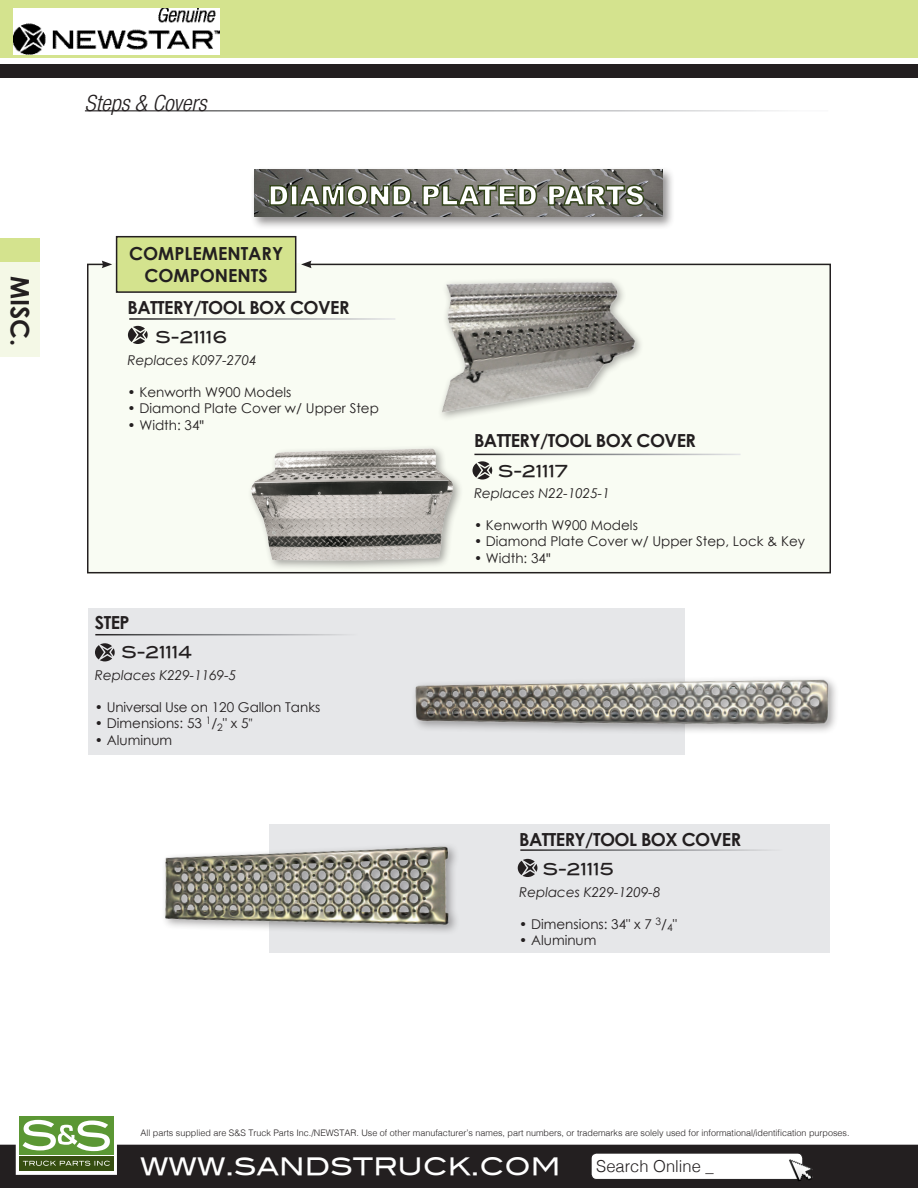
<style>
.page{position:relative;width:918px;height:1188px;background:#fff}
.page>*{position:absolute;margin:0;border:0;box-sizing:border-box;transform-origin:0 0}
.t1{font:900 27px "Arial";color:#fff}
.t2{font:700 25.5px "Century Gothic";color:#231f20}
.t3{font:24px "Blair Md ITCTT Medium";color:#fff}
.t4{font:italic 300 condensed 22.5px "Helvetica Neue LT Std";color:#231f20}
.t5{font:700 18px "Century Gothic";letter-spacing:-.03em;color:#231f20}
.t6{font:700 18px "Century Gothic";color:#231f20}
.t7{font:16.5px "Blair Md ITCTT Medium";color:#231f20}
.t8{font:300 16.5px "Helvetica";color:#231f20}
.t9{font:13.5px "Century Gothic";color:#231f20}
.t10{font:italic 13.5px "Century Gothic";color:#231f20}
.t11{font:300 9px "Helvetica";color:#231f20}
.s1{font-family:"Helvetica"}
.s2{font-family:"Minion Pro"}
</style>
<div class="page">
<div style="left:19px;top:1116px;width:95px;height:39px;background:#5b9734"></div>
<svg style="left:0;top:1120px;width:918px;height:68px"></svg>
<div style="left:591px;top:1153px;width:212px;height:26px;background:#fff;border-radius:5px"></div>
<div style="left:591px;top:1153px;width:212px;height:27px;border:1px solid #231f20;border-radius:5px"></div>
<img style="left:788px;top:1158px;width:25px;height:24px">
<div style="left:0;top:65px;width:918px;height:13px;background:#231f20"></div>
<div style="left:0;top:238px;width:40px;height:24px;background:#d4e38e"></div>
<div style="left:0;top:262px;width:40px;height:94px;background:#f4f8e6"></div>
<div style="left:0;top:0;width:918px;height:58px;background:#d4e38e"></div>
<img style="left:14px;top:8px;width:206px;height:47px">
<div style="left:250px;top:166px;width:425px;height:64px;background:#231f20;opacity:.5"></div>
<img style="left:254px;top:169px;width:409px;height:48px">
<svg style="left:269px;top:184px;width:21px;height:23px"></svg>
<div style="left:290px;top:185px;width:8px;height:21px;border:2px solid #34451c"></div>
<svg style="left:297px;top:178px;width:116px;height:29px;background:#5f6154"></svg>
<svg style="left:421px;top:184px;width:117px;height:23px;background:#6a6d5f"></svg>
<svg style="left:547px;top:184px;width:98px;height:23px;background:#646758"></svg>
<div style="left:87px;top:263px;width:744px;height:311px;background:#f9fcf3"></div>
<svg style="left:102px;top:261px;width:10px;height:7px"></svg>
<svg style="left:301px;top:261px;width:11px;height:7px"></svg>
<div style="left:117px;top:237px;width:179px;height:55px;background:#d4e38e"></div>
<div style="left:116px;top:236px;width:180px;height:57px;border:2px solid #231f20"></div>
<img style="left:395px;top:263px;width:252px;height:174px">
<svg style="left:472px;top:461px;width:20px;height:19px"></svg>
<hr style="left:474px;top:454px;width:267px;height:1px;background:#fff">
<svg style="left:128px;top:326px;width:20px;height:18px"></svg>
<hr style="left:129px;top:318px;width:266px;height:2px;background:#fff">
<div style="left:247px;top:444px;width:217px;height:127px;background:#f9fcf3"></div>
<img style="left:247px;top:441px;width:212px;height:127px">
<div style="left:88px;top:609px;width:596px;height:146px;background:#e6e7e9"></div>
<img style="left:414px;top:664px;width:418px;height:79px">
<div style="left:269px;top:824px;width:561px;height:128px;background:#e6e7e9"></div>
<img style="left:164px;top:845px;width:303px;height:108px">
<svg style="left:95px;top:643px;width:20px;height:18px"></svg>
<svg style="left:518px;top:859px;width:19px;height:18px"></svg>
<hr style="left:95px;top:634px;width:266px;height:1px;background:#fff">
<hr style="left:520px;top:849px;width:266px;height:2px;background:#fff">
<h2 class="t2" style="left:36px;top:276px;width:72px;rotate:90deg">MISC.</h2>
<p class="t4" style="left:85px;top:90px;width:123px">Steps &amp; Covers</p>
<p class="t1" style="left:268px;top:176px;width:378px">DIAMOND PLATED PARTS</p>
<p class="t6" style="left:129px;top:242px;width:156px">COMPLEMENTARY</p>
<p class="t6" style="left:144px;top:264px;width:125px">COMPONENTS</p>
<p class="t5" style="left:128px;top:296px;width:223px">BATTERY/TOOL BOX COVER</p>
<p class="t10" style="left:128px;top:352px;width:131px">Replaces K097-2704</p>
<p class="t9" style="left:128px;top:384px;width:165px">• Kenworth W900 Models</p>
<p class="t9" style="left:128px;top:400px;width:253px">• Diamond Plate Cover w/ Upper Step</p>
<p class="t9" style="left:128px;top:416px;width:78px">• Width: 34<span class="s1">"</span></p>
<p class="t7" style="left:155px;top:323px;width:74px">S-21116</p>
<p class="t5" style="left:95px;top:611px;width:36px">STEP</p>
<p class="t7" style="left:121px;top:638px;width:72px">S-21114</p>
<p class="t10" style="left:95px;top:667px;width:143px">Replaces K229-1169-5</p>
<p class="t9" style="left:95px;top:699px;width:227px">• Universal Use on 120 Gallon Tanks</p>
<p class="t9" style="left:95px;top:715px;width:159px">• Dimensions: 53 <sup>1</sup>/<sub>2</sub>" x 5<span class="s2">"</span></p>
<p class="t9" style="left:95px;top:732px;width:79px">• Aluminum</p>
<p class="t5" style="left:474px;top:429px;width:223px">BATTERY/TOOL BOX COVER</p>
<p class="t10" style="left:474px;top:485px;width:137px">Replaces N22-1025-1</p>
<p class="t9" style="left:474px;top:517px;width:165px">• Kenworth W900 Models</p>
<p class="t9" style="left:474px;top:533px;width:333px">• Diamond Plate Cover w/ Upper Step, Lock &amp; Key</p>
<p class="t9" style="left:474px;top:549px;width:78px">• Width: 34<span class="s1">"</span></p>
<p class="t7" style="left:498px;top:458px;width:71px">S-21117</p>
<p class="t5" style="left:519px;top:828px;width:223px">BATTERY/TOOL BOX COVER</p>
<p class="t10" style="left:519px;top:884px;width:143px">Replaces K229-1209-8</p>
<p class="t9" style="left:519px;top:916px;width:159px">• Dimensions: 34" x 7 <sup>3</sup>/<sub>4</sub>"</p>
<p class="t9" style="left:519px;top:932px;width:79px">• Aluminum</p>
<p class="t7" style="left:543px;top:855px;width:73px">S-21115</p>
<p class="t11" style="left:140px;top:1125px;width:711px">All parts supplied are S&amp;S Truck Parts Inc./NEWSTAR. Use of other manufacturer’s names, part numbers, or trademarks are solely used for informational/identification purposes.</p>
<p class="t3" style="left:140px;top:1147px;width:422px">WWW.SANDSTRUCK.COM</p>
<p class="t8" style="left:596px;top:1152px;width:119px">Search Online _</p>
</div>
